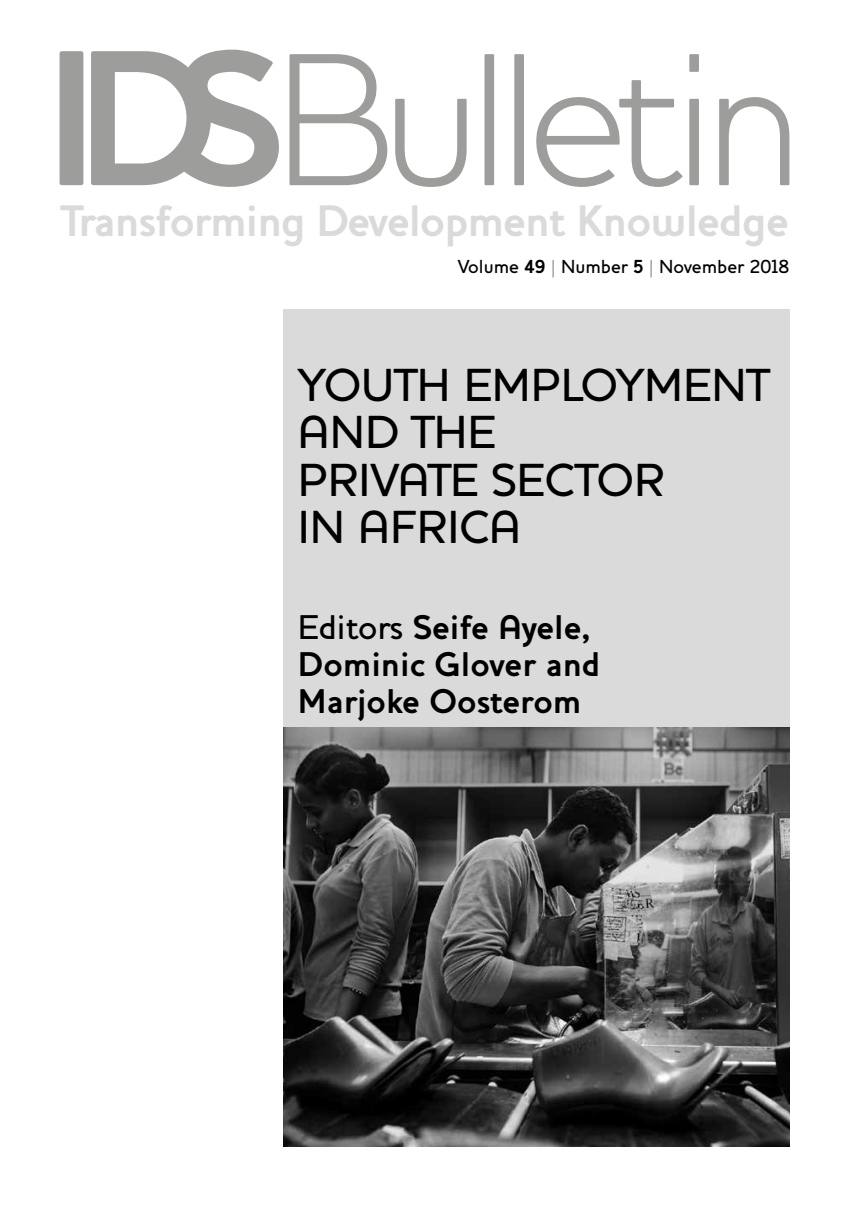
<style>
.page{position:relative;width:849px;height:1221px;background:#fff}
.page>*{position:absolute;margin:0;border:0;box-sizing:border-box;transform-origin:0 0}
.t1{font:500 47.25px/47.2px "Houschka";color:#000}
.t2{font:700 44.98px "Houschka";letter-spacing:-.02em;color:#dadada}
.t3{font:700 35px/36.8px "Houschka";color:#000}
.t4{font:500 19.25px "Houschka";color:#000}
.s1{font-weight:700}
.s2{color:#9d9d9c}
.s3{font-weight:500}
</style>
<div class="page">
<div style="left:60px;top:51px;width:23px;height:134px;background:#9d9d9c;border-radius:2px"></div>
<svg style="left:91px;top:50px;width:188px;height:137px"></svg>
<svg style="left:289px;top:54px;width:98px;height:131px"></svg>
<svg style="left:395px;top:99px;width:71px;height:88px"></svg>
<div style="left:484px;top:54px;width:10px;height:131px;background:#9d9d9c"></div>
<div style="left:514px;top:54px;width:10px;height:131px;background:#9d9d9c"></div>
<svg style="left:536px;top:80px;width:146px;height:107px"></svg>
<svg style="left:689px;top:54px;width:9px;height:131px"></svg>
<svg style="left:719px;top:97px;width:70px;height:88px"></svg>
<div style="left:283px;top:308px;width:506px;height:419px;background:#dadada"></div>
<img style="left:283px;top:727px;width:506px;height:419px">
<p class="t2" style="left:61px;top:194px;width:729px">Transforming Development Knowledge</p>
<p class="t4" style="left:457px;top:254px;width:333px">Volume <span class="s1">49</span> <span class="s2">|</span> Number <span class="s1">5</span> <span class="s2">|</span> November 2018</p>
<h1 class="t1" style="left:298px;top:361px;width:473px">YOUTH EMPLOYMENT<br>AND THE<br>PRIVATE SECTOR<br>IN AFRICA</h1>
<p class="t3" style="left:298px;top:609px;width:304px"><span class="s3">Editors</span> Seife Ayele,<br>Dominic Glover and<br>Marjoke Oosterom</p>
</div>
